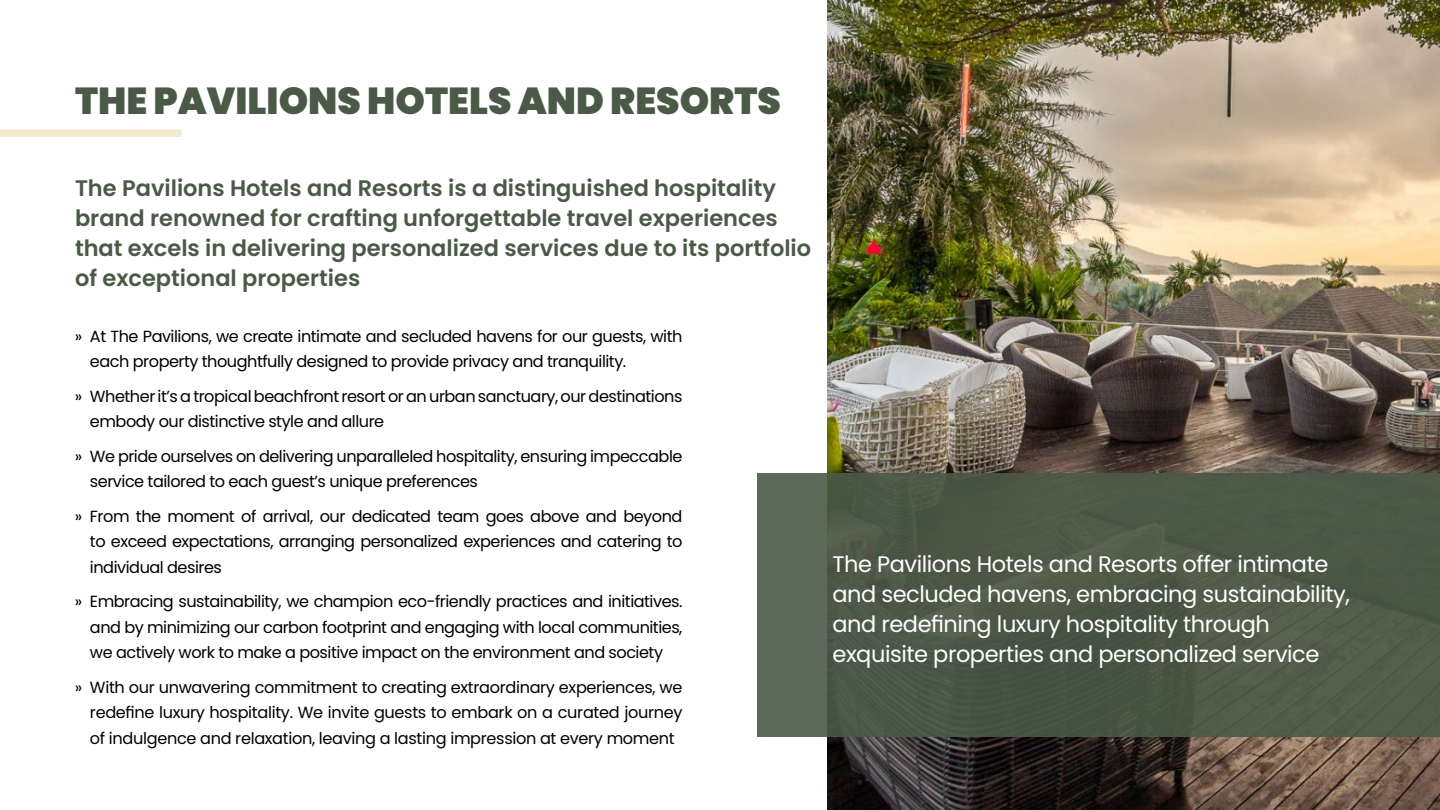
<style>
.page{position:relative;width:1440px;height:810px;background:#fff}
.page>*{position:absolute;margin:0;border:0;box-sizing:border-box;transform-origin:0 0}
.t1{font:900 37.5px "Poppins";color:#4b5947}
.t2{font:600 22.5px/30px "Poppins";color:#4b5947}
.t3{font:22.5px/30px "Poppins";letter-spacing:-.02em;color:#fff}
.t4{font:16.12px/25.5px "Poppins";letter-spacing:-.03em;color:#000}
</style>
<div class="page">
<img style="left:827px;top:0;width:613px;height:810px">
<div style="left:0;top:129px;width:182px;height:8px;background:#f4eacd"></div>
<div style="left:758px;top:474px;width:682px;height:263px;background:#4b5947"></div>
<h1 class="t1" style="left:75px;top:79px;width:707px">THE PAVILIONS HOTELS AND RESORTS</h1>
<h2 class="t2" style="left:75px;top:173px;width:738px">The Pavilions Hotels and Resorts is a distinguished hospitality brand renowned for crafting unforgettable travel experiences that excels in delivering personalized services due to its portfolio of exceptional properties</h2>
<p class="t4" style="left:90px;top:323px;width:594px;text-indent:-15px">» At The Pavilions, we create intimate and secluded havens for our guests, with each property thoughtfully designed to provide privacy and tranquility.</p>
<p class="t4" style="left:90px;top:383px;width:594px;text-indent:-15px">» Whether it’s a tropical beachfront resort or an urban sanctuary, our destinations embody our distinctive style and allure</p>
<p class="t4" style="left:90px;top:443px;width:594px;text-indent:-15px">» We pride ourselves on delivering unparalleled hospitality, ensuring impeccable service tailored to each guest’s unique preferences</p>
<p class="t4" style="left:90px;top:503px;width:594px;text-align:justify;text-indent:-15px">» From the moment of arrival, our dedicated team goes above and beyond to exceed expectations, arranging personalized experiences and catering to individual desires</p>
<p class="t4" style="left:90px;top:589px;width:594px;text-align:justify;text-indent:-15px">» Embracing sustainability, we champion eco-friendly practices and initiatives. and by minimizing our carbon footprint and engaging with local communities, we actively work to make a positive impact on the environment and society</p>
<p class="t4" style="left:90px;top:674px;width:594px;text-align:justify;text-indent:-15px">» With our unwavering commitment to creating extraordinary experiences, we redefine luxury hospitality. We invite guests to embark on a curated journey of indulgence and relaxation, leaving a lasting impression at every moment</p>
<h2 class="t3" style="left:832px;top:549px;width:519px">The Pavilions Hotels and Resorts offer intimate and secluded havens, embracing sustainability, and redefining luxury hospitality through exquisite properties and personalized service</h2>
</div>
